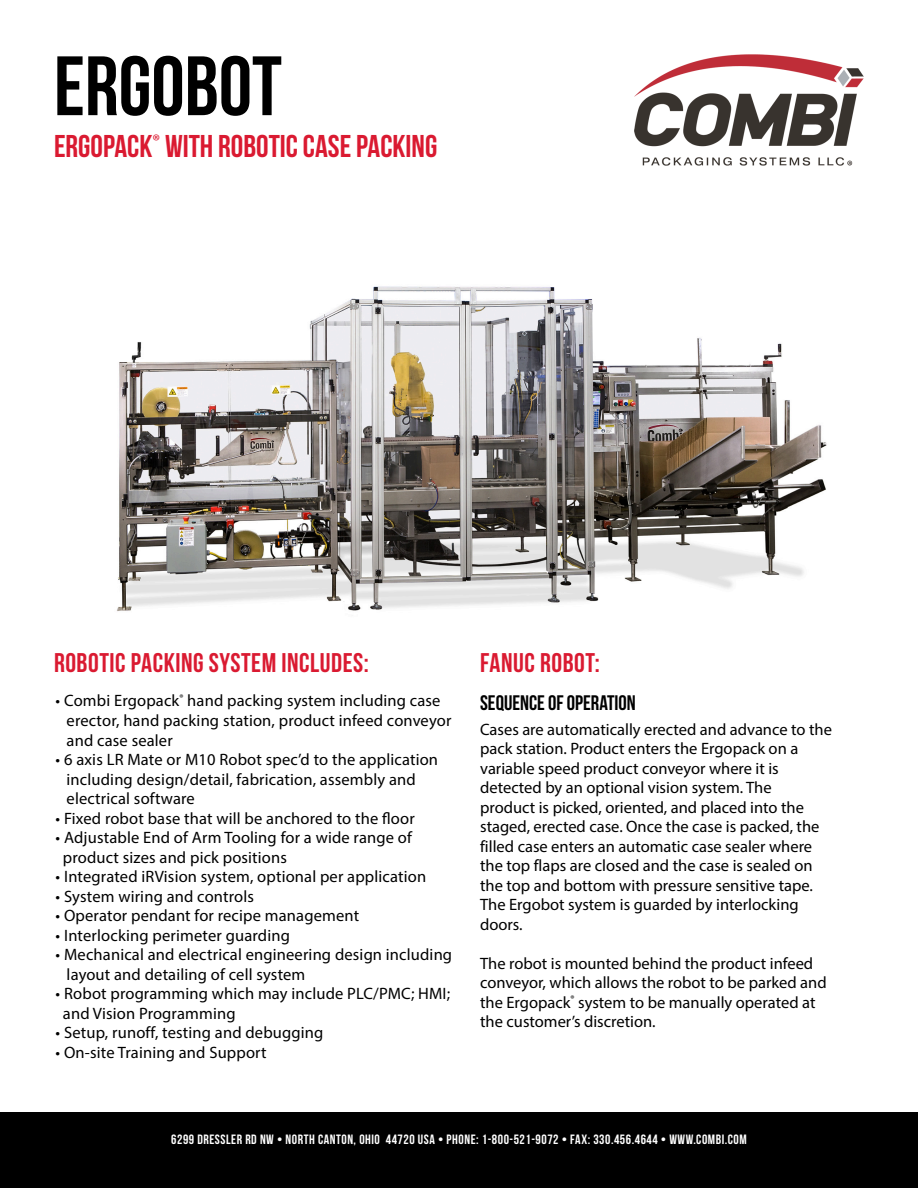
<style>
.page{position:relative;width:918px;height:1188px;background:#fff}
.page>*{position:absolute;margin:0;border:0;box-sizing:border-box;transform-origin:0 0}
.t1{font:84px "Bebas Neue";color:#000}
.t2{font:31.5px "Bebas Neue";color:#da1a31}
.t3{font:27px "Bebas Neue";letter-spacing:.02em;color:#da1a31}
.t4{font:21px "Bebas Neue";color:#000}
.t5{font:16.5px/19.5px "Myriad Pro";letter-spacing:.005em;color:#000}
.t6{font:13.5px "Bebas Neue";letter-spacing:.04em;color:#fff}
</style>
<div class="page">
<img style="left:634px;top:54px;width:230px;height:111px">
<div style="left:0;top:1112px;width:918px;height:76px;background:#000"></div>
<img style="left:117px;top:286px;width:710px;height:325px">
<p class="t1" style="left:54px;top:40px;width:229px">ERGOBOT</p>
<p class="t2" style="left:54px;top:129px;width:385px">ERGOPACK<sup>®</sup> WITH ROBOTIC CASE PACKING</p>
<p class="t3" style="left:54px;top:648px;width:316px">ROBOTIC PACKING SYSTEM INCLUDES:</p>
<p class="t5" style="left:67px;top:691px;width:386px;text-indent:-11px">• Combi Ergopack<sup>®</sup> hand packing system including case erector, hand packing station, product infeed conveyor and case sealer</p>
<p class="t5" style="left:67px;top:750px;width:373px;text-indent:-11px">• 6 axis LR Mate or M10 Robot spec’d to the application including design/detail, fabrication, assembly and electrical software</p>
<p class="t5" style="left:56px;top:808px;width:361px">• Fixed robot base that will be anchored to the floor</p>
<p class="t5" style="left:63px;top:828px;width:351px;text-indent:-7px">• Adjustable End of Arm Tooling for a wide range of product sizes and pick positions</p>
<p class="t5" style="left:56px;top:867px;width:372px">• Integrated iRVision system, optional per application</p>
<p class="t5" style="left:56px;top:886px;width:200px">• System wiring and controls</p>
<p class="t5" style="left:56px;top:906px;width:305px">• Operator pendant for recipe management</p>
<p class="t5" style="left:56px;top:925px;width:236px">• Interlocking perimeter guarding</p>
<p class="t5" style="left:67px;top:945px;width:387px;text-indent:-11px">• Mechanical and electrical engineering design including layout and detailing of cell system</p>
<p class="t5" style="left:63px;top:984px;width:389px;text-indent:-7px">• Robot programming which may include PLC/PMC; HMI; and Vision Programming</p>
<p class="t5" style="left:56px;top:1023px;width:269px">• Setup, runoff, testing and debugging</p>
<p class="t5" style="left:56px;top:1042px;width:213px">• On-site Training and Support</p>
<p class="t3" style="left:480px;top:648px;width:121px">FANUC ROBOT:</p>
<p class="t4" style="left:480px;top:691px;width:157px">SEQUENCE OF OPERATION</p>
<p class="t5" style="left:480px;top:719px;width:353px">Cases are automatically erected and advance to the pack station. Product enters the Ergopack on a variable speed product conveyor where it is detected by an optional vision system. The<br>product is picked, oriented, and placed into the staged, erected case. Once the case is packed, the filled case enters an automatic case sealer where the top flaps are closed and the case is sealed on the top and bottom with pressure sensitive tape.<br>The Ergobot system is guarded by interlocking doors.</p>
<p class="t5" style="left:480px;top:953px;width:348px">The robot is mounted behind the product infeed conveyor, which allows the robot to be parked and the Ergopack<sup>®</sup> system to be manually operated at the customer’s discretion.</p>
<p class="t6" style="left:171px;top:1132px;width:577px">6299 DRESSLER RD NW • NORTH CANTON, OHIO 44720 USA • PHONE: 1-800-521-9072 • FAX: 330.456.4644 • WWW.COMBI.COM</p>
</div>
